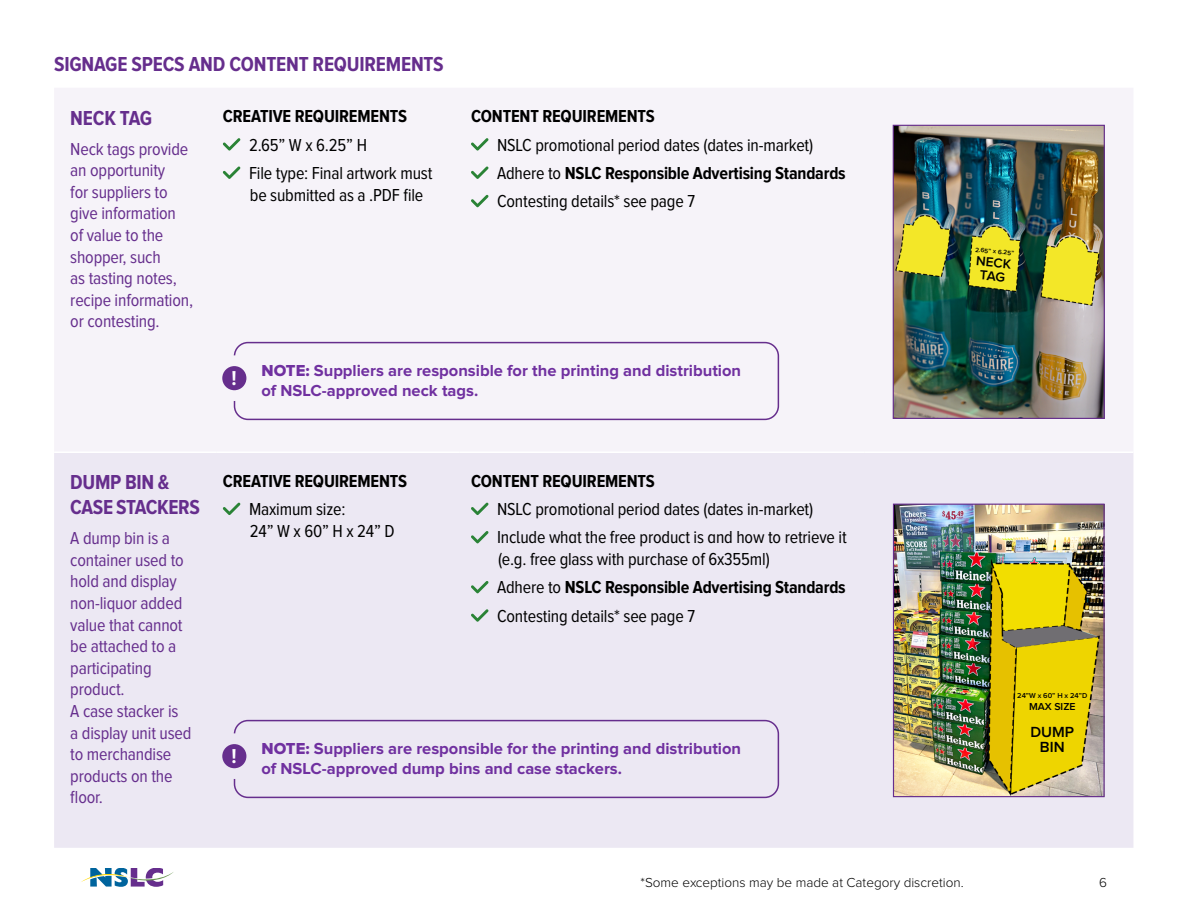
<style>
.page{position:relative;width:1188px;height:918px;background:#fff}
.page>*{position:absolute;margin:0;border:0;box-sizing:border-box;transform-origin:0 0}
.t1{font:700 21px/25.2px "Proxima Nova Cond";letter-spacing:-.01em;color:#662e8d}
.t2{font:700 20.85px "Proxima Nova Cond";color:#fff}
.t3{font:18px/28.3px "Proxima Nova Cond";letter-spacing:-.01em;color:#000}
.t4{font:18px/21.6px "Proxima Nova Cond";letter-spacing:-.01em;color:#662e8d}
.t5{font:700 18px "Proxima Nova Cond";letter-spacing:-.01em;color:#000}
.t6{font:700 16.5px/19.8px "Proxima Nova";color:#7030a0}
.t7{font:600 15.15px/15.1px "Proxima Nova";color:#000;text-align:center}
.t8{font:300 13.5px "Proxima Nova";color:#000}
.t9{font:600 13.5px/13.5px "Proxima Nova";color:#000;text-align:center}
.t10{font:600 10.5px "Proxima Nova";color:#000}
.t11{font:600 7.35px "Proxima Nova";color:#000}
.t12{font:600 6.6px "Proxima Nova";color:#000}
.s1{font-weight:700}
.s2{font-family:"Proxima Nova Extrabld";font-weight:400}
</style>
<div class="page">
<svg style="left:81px;top:868px;width:93px;height:19px"></svg>
<div style="left:54px;top:88px;width:1079px;height:363px;background:#f6f3f9"></div>
<div style="left:54px;top:453px;width:1079px;height:395px;background:#ece8f3"></div>
<svg style="left:223px;top:138px;width:18px;height:13px"></svg>
<svg style="left:223px;top:167px;width:18px;height:12px"></svg>
<svg style="left:471px;top:138px;width:18px;height:13px"></svg>
<svg style="left:471px;top:167px;width:18px;height:12px"></svg>
<svg style="left:471px;top:195px;width:18px;height:12px"></svg>
<img style="left:895px;top:127px;width:208px;height:290px">
<div style="left:893px;top:125px;width:212px;height:294px;border:1px solid #662e8d"></div>
<svg style="left:223px;top:503px;width:18px;height:12px"></svg>
<svg style="left:471px;top:503px;width:18px;height:12px"></svg>
<svg style="left:471px;top:531px;width:18px;height:12px"></svg>
<svg style="left:471px;top:581px;width:18px;height:12px"></svg>
<svg style="left:471px;top:609px;width:18px;height:13px"></svg>
<img style="left:895px;top:506px;width:208px;height:289px">
<div style="left:893px;top:504px;width:212px;height:293px;border:1px solid #662e8d"></div>
<div style="left:234px;top:720px;width:545px;height:78px;border:2px solid #662e8d;border-radius:14px"></div>
<div style="left:212px;top:733px;width:45px;height:46px;background:#ece8f3;border-radius:50%"></div>
<div style="left:222px;top:744px;width:24px;height:24px;background:#662e8d;border-radius:50%"></div>
<div style="left:234px;top:342px;width:545px;height:78px;border:2px solid #662e8d;border-radius:14px"></div>
<div style="left:212px;top:355px;width:45px;height:46px;background:#f6f3f9;border-radius:50%"></div>
<div style="left:222px;top:366px;width:24px;height:24px;background:#662e8d;border-radius:50%"></div>
<p class="t1" style="left:54px;top:52px;width:391px">SIGNAGE SPECS AND CONTENT REQUIREMENTS</p>
<p class="t1" style="left:70px;top:106px;width:83px">NECK TAG</p>
<p class="t4" style="left:70px;top:139px;width:124px">Neck tags provide an opportunity<br>for suppliers to give information of value to the shopper, such<br>as tasting notes, recipe information, or contesting.</p>
<p class="t5" style="left:223px;top:108px;width:186px">CREATIVE REQUIREMENTS</p>
<p class="t3" style="left:249px;top:131px;width:185px">2.65” W x 6.25” H<br>File type: Final artwork must</p>
<p class="t3" style="left:250px;top:181px;width:175px">be submitted as a .PDF file</p>
<p class="t5" style="left:471px;top:108px;width:185px">CONTENT REQUIREMENTS</p>
<p class="t3" style="left:497px;top:131px;width:350px">NSLC promotional period dates (dates in-market)<br>Adhere to <span class="s1">NSLC Responsible Advertising Standards<br></span>Contesting details* see page 7</p>
<p class="t2" style="left:232px;top:368px;width:7px">!</p>
<p class="t6" style="left:262px;top:361px;width:481px"><span class="s2">NOTE:</span> Suppliers are responsible for the printing and distribution of NSLC-approved neck tags.</p>
<p class="t12" style="left:976px;top:247px;width:40px;rotate:5deg">2.65” x 6.25”</p>
<p class="t9" style="left:977px;top:255px;width:37px;rotate:5deg">NECK<br>TAG</p>
<p class="t1" style="left:70px;top:470px;width:131px">DUMP BIN &amp;<br>CASE STACKERS</p>
<p class="t4" style="left:70px;top:528px;width:123px">A dump bin is a container used to hold and display non-liquor added value that cannot be attached to a participating product.<br>A case stacker is<br>a display unit used to merchandise products on the floor.</p>
<p class="t5" style="left:223px;top:473px;width:186px">CREATIVE REQUIREMENTS</p>
<p class="t3" style="left:249px;top:499px;width:147px;line-height:21.6px">Maximum size:<br>24” W x 60” H x 24” D</p>
<p class="t5" style="left:471px;top:472px;width:185px">CONTENT REQUIREMENTS</p>
<p class="t3" style="left:497px;top:496px;width:351px">NSLC promotional period dates (dates in-market)<br>Include what the free product is and how to retrieve it</p>
<p class="t3" style="left:497px;top:546px;width:350px">(e.g. free glass with purchase of 6x355ml)<br>Adhere to <span class="s1">NSLC Responsible Advertising Standards<br></span>Contesting details* see page 7</p>
<p class="t2" style="left:232px;top:746px;width:7px">!</p>
<p class="t6" style="left:262px;top:739px;width:481px"><span class="s2">NOTE:</span> Suppliers are responsible for the printing and distribution of NSLC-approved dump bins and case stackers.</p>
<p class="t8" style="left:640px;top:876px;width:325px">*Some exceptions may be made at Category discretion.</p>
<p class="t11" style="left:1017px;top:692px;width:72px">24”W x 60” H x 24”D</p>
<p class="t10" style="left:1029px;top:702px;width:48px">MAX SIZE</p>
<p class="t7" style="left:1030px;top:725px;width:45px">DUMP<br>BIN</p>
<p class="t8" style="left:1099px;top:876px;width:9px">6</p>
</div>
